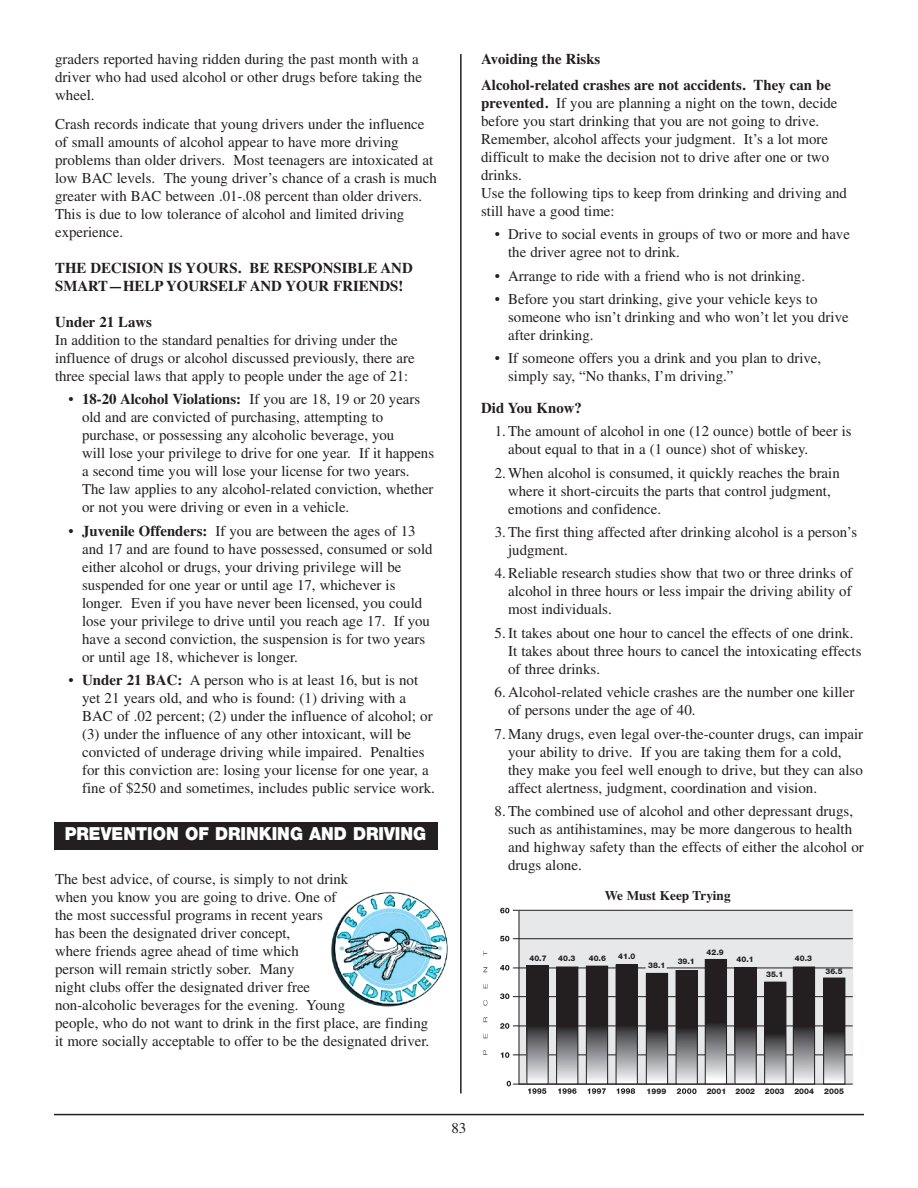
<style>
.page{position:relative;width:918px;height:1188px;background:#fff}
.page>*{position:absolute;margin:0;border:0;box-sizing:border-box;transform-origin:0 0}
.t1{font:900 18px "Helvetica Neue";color:#fff;scale:.93 1}
.t2{font:15px/18px "Times";color:#231f20}
.t3{font:700 15px/18px "Times";color:#231f20}
.t4{font:700 13.2px "Times";color:#231f20}
.t5{font:800 7.8px "Helvetica Neue";color:#231f20}
.s1{font-weight:700}
</style>
<div class="page">
<hr style="left:460px;top:54px;width:2px;height:1040px;background:#231f20">
<hr style="left:54px;top:1114px;width:810px;height:1px;background:#231f20">
<img style="left:331px;top:892px;width:117px;height:116px;border-radius:50%">
<div style="left:519px;top:911px;width:334px;height:173px;background:#e7e8e9"></div>
<svg style="left:518px;top:911px;width:280px;height:173px"></svg>
<hr style="left:513px;top:910px;width:340px;height:1px;background:#231f20">
<svg style="left:507px;top:1081px;width:4px;height:5px"></svg>
<svg style="left:501px;top:1052px;width:8px;height:6px"></svg>
<svg style="left:500px;top:1023px;width:9px;height:6px"></svg>
<svg style="left:500px;top:993px;width:9px;height:6px"></svg>
<svg style="left:500px;top:965px;width:9px;height:5px"></svg>
<svg style="left:500px;top:936px;width:9px;height:5px"></svg>
<svg style="left:500px;top:908px;width:9px;height:5px"></svg>
<hr style="left:513px;top:938px;width:340px;height:1px;background:#231f20">
<hr style="left:513px;top:968px;width:133px;height:1px;background:#231f20">
<hr style="left:513px;top:996px;width:340px;height:1px;background:#231f20">
<hr style="left:513px;top:1026px;width:340px;height:1px;background:#231f20">
<hr style="left:513px;top:1055px;width:340px;height:1px;background:#231f20">
<svg style="left:483px;top:1050px;width:4px;height:5px"></svg>
<svg style="left:483px;top:1017px;width:4px;height:5px"></svg>
<svg style="left:483px;top:1000px;width:4px;height:6px"></svg>
<svg style="left:483px;top:967px;width:4px;height:5px"></svg>
<svg style="left:528px;top:1088px;width:18px;height:6px"></svg>
<svg style="left:558px;top:1088px;width:19px;height:6px"></svg>
<svg style="left:588px;top:1088px;width:18px;height:6px"></svg>
<svg style="left:617px;top:1088px;width:18px;height:6px"></svg>
<svg style="left:677px;top:1088px;width:20px;height:6px"></svg>
<svg style="left:826px;top:980px;width:17px;height:102px;background:#595859"></svg>
<div style="left:824px;top:978px;width:21px;height:106px;border:1px solid #231f20"></div>
<svg style="left:767px;top:984px;width:17px;height:98px;background:#575657"></svg>
<div style="left:765px;top:982px;width:21px;height:102px;border:1px solid #231f20"></div>
<svg style="left:737px;top:969px;width:17px;height:113px;background:#585658"></svg>
<div style="left:735px;top:967px;width:21px;height:117px;border:1px solid #231f20"></div>
<svg style="left:678px;top:972px;width:17px;height:110px;background:#575557"></svg>
<div style="left:676px;top:970px;width:21px;height:114px;border:1px solid #231f20"></div>
<svg style="left:648px;top:975px;width:18px;height:107px;background:#595859"></svg>
<div style="left:646px;top:973px;width:22px;height:111px;border:1px solid #231f20"></div>
<svg style="left:618px;top:967px;width:17px;height:115px;background:#59585a"></svg>
<div style="left:616px;top:965px;width:21px;height:119px;border:1px solid #231f20"></div>
<svg style="left:588px;top:969px;width:18px;height:113px;background:#595859"></svg>
<div style="left:586px;top:966px;width:22px;height:118px;border:1px solid #231f20"></div>
<svg style="left:558px;top:969px;width:18px;height:113px;background:#595759"></svg>
<div style="left:556px;top:967px;width:22px;height:117px;border:1px solid #231f20"></div>
<svg style="left:529px;top:969px;width:17px;height:113px;background:#5a585a"></svg>
<div style="left:527px;top:966px;width:21px;height:118px;border:1px solid #231f20"></div>
<hr style="left:667px;top:968px;width:186px;height:1px;background:#231f20">
<svg style="left:707px;top:961px;width:18px;height:121px;background:#5c5a5c"></svg>
<div style="left:705px;top:959px;width:22px;height:125px;border:1px solid #231f20"></div>
<svg style="left:795px;top:969px;width:18px;height:113px;background:#595759"></svg>
<div style="left:793px;top:967px;width:22px;height:117px;border:1px solid #231f20"></div>
<hr style="left:513px;top:1084px;width:340px;height:1px;background:#231f20">
<div style="left:54px;top:822px;width:383px;height:27px;background:#231f20"></div>
<p class="t2" style="left:55px;top:52px;width:368px">graders reported having ridden during the past month with a driver who had used alcohol or other drugs before taking the wheel.</p>
<p class="t2" style="left:55px;top:116px;width:383px">Crash records indicate that young drivers under the influence of small amounts of alcohol appear to have more driving problems than older drivers. Most teenagers are intoxicated at low BAC levels. The young driver’s chance of a crash is much greater with BAC between .01-.08 percent than older drivers.<br>This is due to low tolerance of alcohol and limited driving experience.</p>
<p class="t3" style="left:55px;top:259px;width:359px">THE DECISION IS YOURS. BE RESPONSIBLE AND<br>SMART—HELP YOURSELF AND YOUR FRIENDS!</p>
<p class="t3" style="left:55px;top:313px;width:98px">Under 21 Laws</p>
<p class="t2" style="left:55px;top:332px;width:361px">In addition to the standard penalties for driving under the influence of drugs or alcohol discussed previously, there are three special laws that apply to people under the age of 21:</p>
<p class="t2" style="left:82px;top:392px;width:354px;text-indent:-14px">• <span class="s1">18-20 Alcohol Violations:</span> If you are 18, 19 or 20 years old and are convicted of purchasing, attempting to purchase, or possessing any alcoholic beverage, you<br>will lose your privilege to drive for one year. If it happens a second time you will lose your license for two years.<br>The law applies to any alcohol-related conviction, whether or not you were driving or even in a vehicle.</p>
<p class="t2" style="left:82px;top:523px;width:352px;text-indent:-14px">• <span class="s1">Juvenile Offenders:</span> If you are between the ages of 13 and 17 and are found to have possessed, consumed or sold either alcohol or drugs, your driving privilege will be suspended for one year or until age 17, whichever is longer. Even if you have never been licensed, you could lose your privilege to drive until you reach age 17. If you have a second conviction, the suspension is for two years or until age 18, whichever is longer.</p>
<p class="t2" style="left:82px;top:672px;width:354px;text-indent:-13px">• <span class="s1">Under 21 BAC:</span> A person who is at least 16, but is not yet 21 years old, and who is found: (1) driving with a BAC of .02 percent; (2) under the influence of alcohol; or (3) under the influence of any other intoxicant, will be convicted of underage driving while impaired. Penalties for this conviction are: losing your license for one year, a fine of $250 and sometimes, includes public service work.</p>
<p class="t1" style="left:65px;top:828px;width:390px">PREVENTION OF DRINKING AND DRIVING</p>
<p class="t2" style="left:55px;top:872px;width:376px">The best advice, of course, is simply to not drink<br>when you know you are going to drive. One of<br>the most successful programs in recent years<br>has been the designated driver concept,<br>where friends agree ahead of time which<br>person will remain strictly sober. Many<br>night clubs offer the designated driver free<br>non-alcoholic beverages for the evening. Young<br>people, who do not want to drink in the first place, are finding it more socially acceptable to offer to be the designated driver.</p>
<p class="t2" style="left:451px;top:1121px;width:16px">83</p>
<p class="t3" style="left:481px;top:46px;width:351px;line-height:25.5px">Avoiding the Risks<br>Alcohol-related crashes are not accidents. They can be</p>
<p class="t2" style="left:481px;top:95px;width:367px"><span class="s1">prevented.</span> If you are planning a night on the town, decide before you start drinking that you are not going to drive.<br>Remember, alcohol affects your judgment. It’s a lot more difficult to make the decision not to drive after one or two drinks.<br>Use the following tips to keep from drinking and driving and still have a good time:</p>
<p class="t2" style="left:508px;top:227px;width:343px;text-indent:-13px">• Drive to social events in groups of two or more and have the driver agree not to drink.</p>
<p class="t2" style="left:495px;top:268px;width:312px">• Arrange to ride with a friend who is not drinking.</p>
<p class="t2" style="left:508px;top:291px;width:342px;text-indent:-13px">• Before you start drinking, give your vehicle keys to someone who isn’t drinking and who won’t let you drive after drinking.</p>
<p class="t2" style="left:508px;top:351px;width:315px;text-indent:-13px">• If someone offers you a drink and you plan to drive, simply say, “No thanks, I’m driving.”</p>
<p class="t3" style="left:481px;top:399px;width:102px">Did You Know?</p>
<p class="t2" style="left:508px;top:424px;width:345px;text-indent:-13px">1. The amount of alcohol in one (12 ounce) bottle of beer is about equal to that in a (1 ounce) shot of whiskey.</p>
<p class="t2" style="left:508px;top:465px;width:333px;text-indent:-14px">2. When alcohol is consumed, it quickly reaches the brain where it short-circuits the parts that control judgment, emotions and confidence.</p>
<p class="t2" style="left:508px;top:525px;width:351px;text-indent:-14px">3. The first thing affected after drinking alcohol is a person’s judgment.</p>
<p class="t2" style="left:508px;top:566px;width:346px;text-align:justify;text-indent:-13px">4. Reliable research studies show that two or three drinks of alcohol in three hours or less impair the driving ability of most individuals.</p>
<p class="t2" style="left:508px;top:625px;width:355px;text-indent:-13px">5.It takes about one hour to cancel the effects of one drink.<br>It takes about three hours to cancel the intoxicating effects of three drinks.</p>
<p class="t2" style="left:508px;top:685px;width:348px;text-indent:-13px">6. Alcohol-related vehicle crashes are the number one killer of persons under the age of 40.</p>
<p class="t2" style="left:508px;top:726px;width:357px;text-indent:-13px">7. Many drugs, even legal over-the-counter drugs, can impair your ability to drive. If you are taking them for a cold, they make you feel well enough to drive, but they can also affect alertness, judgment, coordination and vision.</p>
<p class="t2" style="left:508px;top:804px;width:357px;text-indent:-13px">8.The combined use of alcohol and other depressant drugs, such as antihistamines, may be more dangerous to health and highway safety than the effects of either the alcohol or drugs alone.</p>
<p class="t4" style="left:605px;top:888px;width:127px">We Must Keep Trying</p>
<p class="t5" style="left:529px;top:955px;width:19px">40.7</p>
<p class="t5" style="left:558px;top:955px;width:19px">40.3</p>
<p class="t5" style="left:589px;top:955px;width:19px">40.6</p>
<p class="t5" style="left:618px;top:954px;width:19px">41.0</p>
<p class="t5" style="left:648px;top:962px;width:19px">38.1</p>
<p class="t5" style="left:678px;top:958px;width:19px">39.1</p>
<p class="t5" style="left:707px;top:949px;width:19px">42.9</p>
<p class="t5" style="left:737px;top:957px;width:19px">40.1</p>
<p class="t5" style="left:766px;top:972px;width:19px">35.1</p>
<p class="t5" style="left:795px;top:956px;width:19px">40.3</p>
<p class="t5" style="left:826px;top:969px;width:19px">36.5</p>
<p class="t5" style="left:647px;top:1088px;width:21px">1999</p>
<p class="t5" style="left:765px;top:1088px;width:21px">2003</p>
<p class="t5" style="left:794px;top:1088px;width:21px">2004</p>
<p class="t5" style="left:824px;top:1088px;width:21px">2005</p>
<p class="t5" style="left:707px;top:1088px;width:50px">2001 2002</p>
</div>
